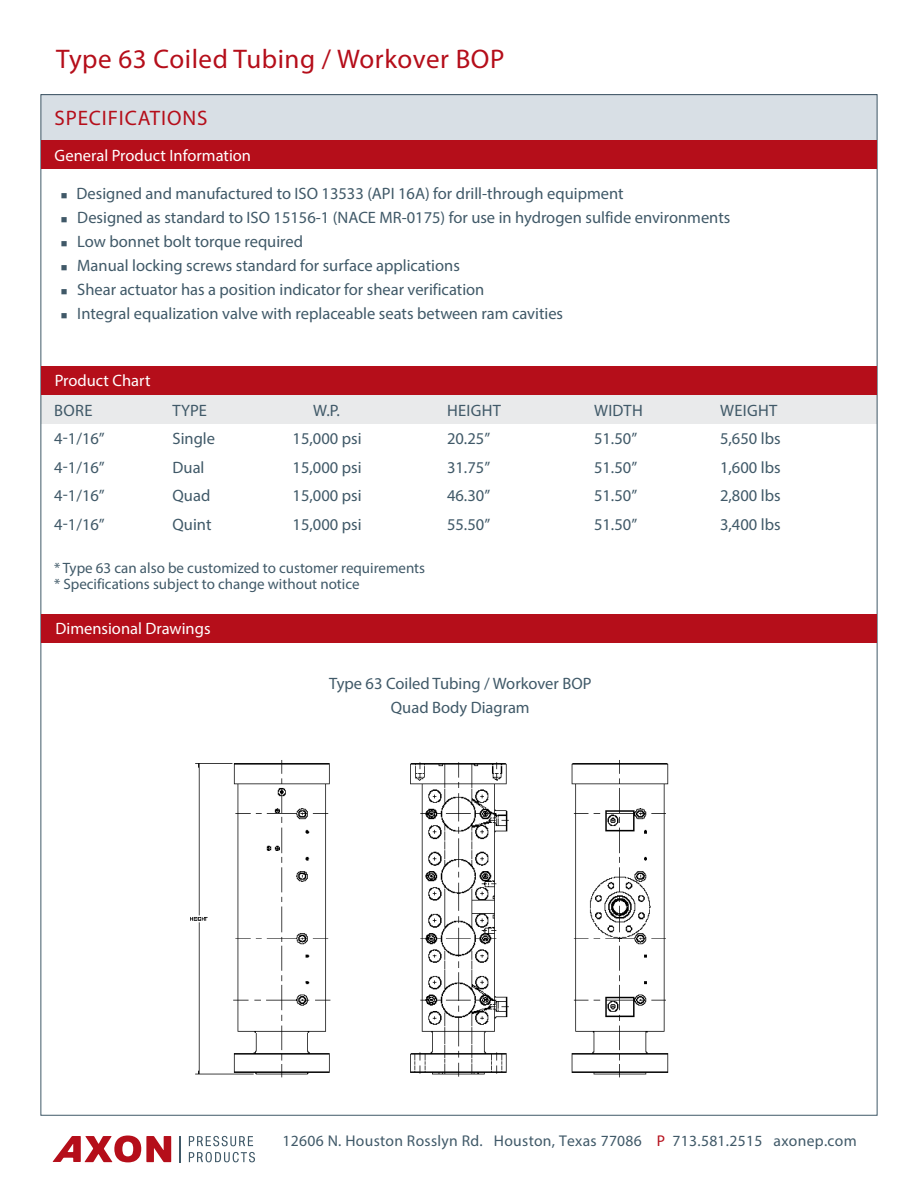
<style>
.page{position:relative;width:918px;height:1188px;background:#fff}
.page>*{position:absolute;margin:0;border:0;box-sizing:border-box;transform-origin:0 0}
.t1{font:27px "Myriad Pro";letter-spacing:.02em;color:#b50e1a}
.t2{font:21px "Myriad Pro";letter-spacing:.04em;color:#b50e1a}
.t3{font:16.5px "Myriad Pro";color:#405968}
.t4{font:16.5px "Myriad Pro";color:#fff}
.t5{font:15.6px "Myriad Pro";letter-spacing:.02em;color:#405968}
.t6{font:15px "Myriad Pro";color:#405968}
.s1{color:#b50e1a}
</style>
<div class="page">
<div style="left:41px;top:395px;width:836px;height:28px;background:#e9eaeb"></div>
<svg style="left:53px;top:1136px;width:118px;height:26px"></svg>
<svg style="left:180px;top:1136px;width:1px;height:26px"></svg>
<svg style="left:189px;top:1136px;width:64px;height:10px"></svg>
<svg style="left:189px;top:1152px;width:66px;height:10px"></svg>
<div style="left:41px;top:94px;width:836px;height:46px;background:#d8dfe5"></div>
<div style="left:41px;top:140px;width:836px;height:28px;background:#b50e1a"></div>
<div style="left:41px;top:366px;width:836px;height:29px;background:#b50e1a"></div>
<div style="left:41px;top:614px;width:836px;height:28px;background:#b50e1a"></div>
<img style="left:190px;top:760px;width:479px;height:318px">
<p class="t1" style="left:56px;top:42px;width:450px">Type 63 Coiled Tubing / Workover BOP</p>
<p class="t2" style="left:55px;top:105px;width:154px">SPECIFICATIONS</p>
<p class="t4" style="left:55px;top:146px;width:198px">General Product Information</p>
<p class="t3" style="left:61px;top:184px;width:564px">■ Designed and manufactured to ISO 13533 (API 16A) for drill-through equipment</p>
<p class="t3" style="left:61px;top:208px;width:671px">■ Designed as standard to ISO 15156-1 (NACE MR-0175) for use in hydrogen sulfide environments</p>
<p class="t3" style="left:61px;top:232px;width:244px">■ Low bonnet bolt torque required</p>
<p class="t3" style="left:61px;top:256px;width:401px">■ Manual locking screws standard for surface applications</p>
<p class="t3" style="left:61px;top:280px;width:425px">■ Shear actuator has a position indicator for shear verification</p>
<p class="t3" style="left:61px;top:304px;width:504px">■ Integral equalization valve with replaceable seats between ram cavities</p>
<p class="t4" style="left:55px;top:370px;width:97px">Product Chart</p>
<p class="t3" style="left:54px;top:400px;width:40px">BORE</p>
<p class="t3" style="left:173px;top:400px;width:36px">TYPE</p>
<p class="t3" style="left:313px;top:400px;width:28px">W.P.</p>
<p class="t3" style="left:447px;top:400px;width:56px">HEIGHT</p>
<p class="t3" style="left:594px;top:400px;width:50px">WIDTH</p>
<p class="t3" style="left:720px;top:400px;width:59px">WEIGHT</p>
<p class="t3" style="left:54px;top:429px;width:52px">4-1/16”</p>
<p class="t3" style="left:173px;top:429px;width:44px">Single</p>
<p class="t3" style="left:293px;top:429px;width:71px">15,000 psi</p>
<p class="t3" style="left:447px;top:429px;width:45px">20.25”</p>
<p class="t3" style="left:594px;top:429px;width:45px">51.50”</p>
<p class="t3" style="left:720px;top:429px;width:62px">5,650 lbs</p>
<p class="t3" style="left:54px;top:457px;width:52px">4-1/16”</p>
<p class="t3" style="left:173px;top:457px;width:33px">Dual</p>
<p class="t3" style="left:293px;top:457px;width:71px">15,000 psi</p>
<p class="t3" style="left:447px;top:457px;width:45px">31.75”</p>
<p class="t3" style="left:594px;top:457px;width:45px">51.50”</p>
<p class="t3" style="left:720px;top:457px;width:62px">1,600 lbs</p>
<p class="t3" style="left:54px;top:486px;width:52px">4-1/16”</p>
<p class="t3" style="left:173px;top:486px;width:39px">Quad</p>
<p class="t3" style="left:293px;top:486px;width:71px">15,000 psi</p>
<p class="t3" style="left:447px;top:486px;width:45px">46.30”</p>
<p class="t3" style="left:594px;top:486px;width:45px">51.50”</p>
<p class="t3" style="left:720px;top:486px;width:62px">2,800 lbs</p>
<p class="t3" style="left:54px;top:514px;width:52px">4-1/16”</p>
<p class="t3" style="left:173px;top:514px;width:40px">Quint</p>
<p class="t3" style="left:293px;top:514px;width:71px">15,000 psi</p>
<p class="t3" style="left:447px;top:514px;width:45px">55.50”</p>
<p class="t3" style="left:594px;top:514px;width:45px">51.50”</p>
<p class="t3" style="left:720px;top:514px;width:62px">3,400 lbs</p>
<p class="t6" style="left:54px;top:558px;width:373px">* Type 63 can also be customized to customer requirements</p>
<p class="t6" style="left:54px;top:575px;width:307px">* Specifications subject to change without notice</p>
<p class="t4" style="left:56px;top:618px;width:157px">Dimensional Drawings</p>
<p class="t3" style="left:329px;top:673px;width:264px">Type 63 Coiled Tubing / Workover BOP</p>
<p class="t3" style="left:391px;top:697px;width:140px">Quad Body Diagram</p>
<p class="t5" style="left:283px;top:1131px;width:576px">12606 N. Houston Rosslyn Rd. Houston, Texas 77086 <span class="s1">P</span> 713.581.2515 axonep.com</p>
</div>
